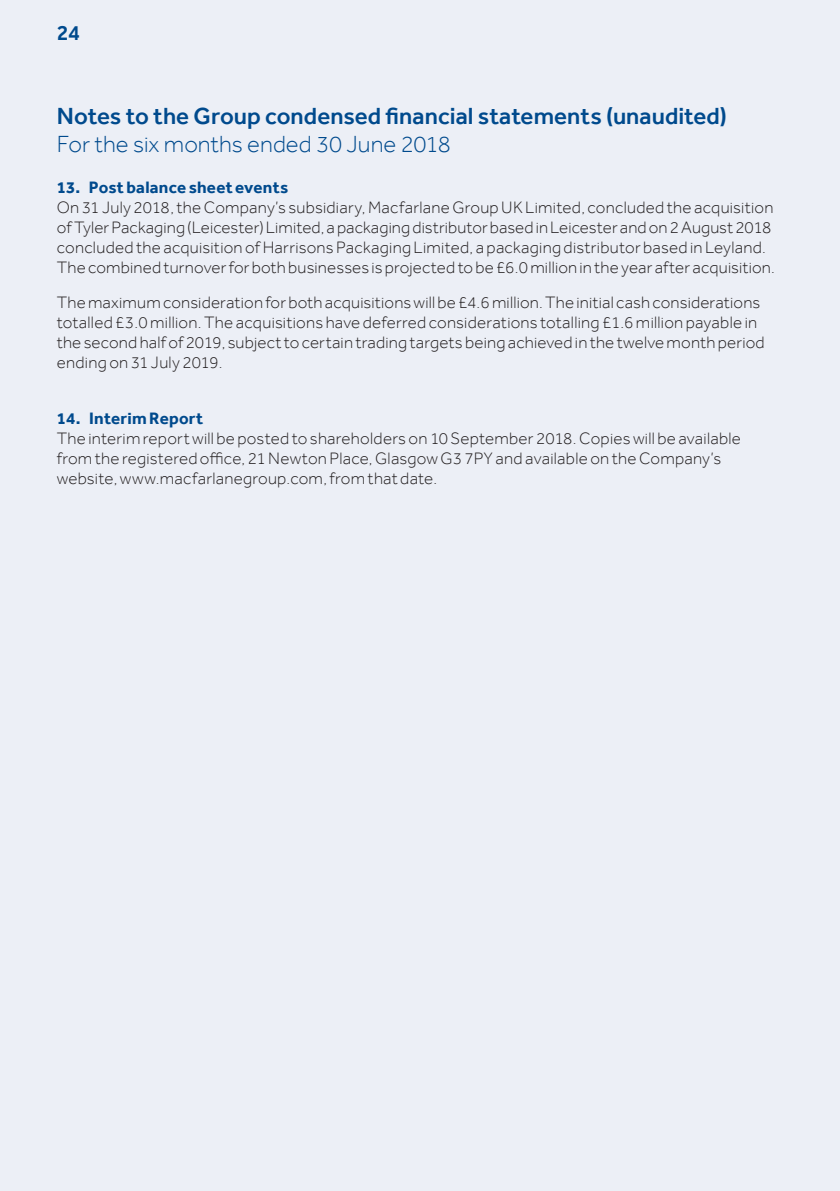
<style>
.page{position:relative;width:840px;height:1191px;background:#fff}
.page>*{position:absolute;margin:0;border:0;box-sizing:border-box;transform-origin:0 0}
.t1{font:500 24px "Effra";color:#004a8d}
.t2{font:300 24px "Effra";color:#004a8d}
.t3{font:500 22px "Effra";color:#004a8d}
.t4{font:300 17px/20px "Effra";letter-spacing:.01em;color:#231f20}
.t5{font:700 17px "Effra";letter-spacing:.015em;color:#004a8d}
</style>
<div class="page">
<div style="left:0;top:0;width:839px;height:1191px;background:#eceff6"></div>
<p class="t3" style="left:57px;top:19px;width:25px">24</p>
<h1 class="t1" style="left:57px;top:101px;width:671px">Notes to the Group condensed financial statements (unaudited)</h1>
<h1 class="t2" style="left:57px;top:129px;width:395px">For the six months ended 30 June 2018</h1>
<p class="t5" style="left:57px;top:177px;width:233px">13. Post balance sheet events</p>
<p class="t4" style="left:57px;top:197px;width:719px">On 31 July 2018, the Company’s subsidiary, Macfarlane Group UK Limited, concluded the acquisition of Tyler Packaging (Leicester) Limited, a packaging distributor based in Leicester and on 2 August 2018 concluded the acquisition of Harrisons Packaging Limited, a packaging distributor based in Leyland.<br>The combined turnover for both businesses is projected to be £6.0 million in the year after acquisition.</p>
<p class="t4" style="left:57px;top:292px;width:709px">The maximum consideration for both acquisitions will be £4.6 million. The initial cash considerations totalled £3.0 million. The acquisitions have deferred considerations totalling £1.6 million payable in the second half of 2019, subject to certain trading targets being achieved in the twelve month period ending on 31 July 2019.</p>
<p class="t5" style="left:57px;top:408px;width:148px">14. Interim Report</p>
<p class="t4" style="left:57px;top:428px;width:685px">The interim report will be posted to shareholders on 10 September 2018. Copies will be available from the registered office, 21 Newton Place, Glasgow G3 7PY and available on the Company’s website, www.macfarlanegroup.com, from that date.</p>
</div>
